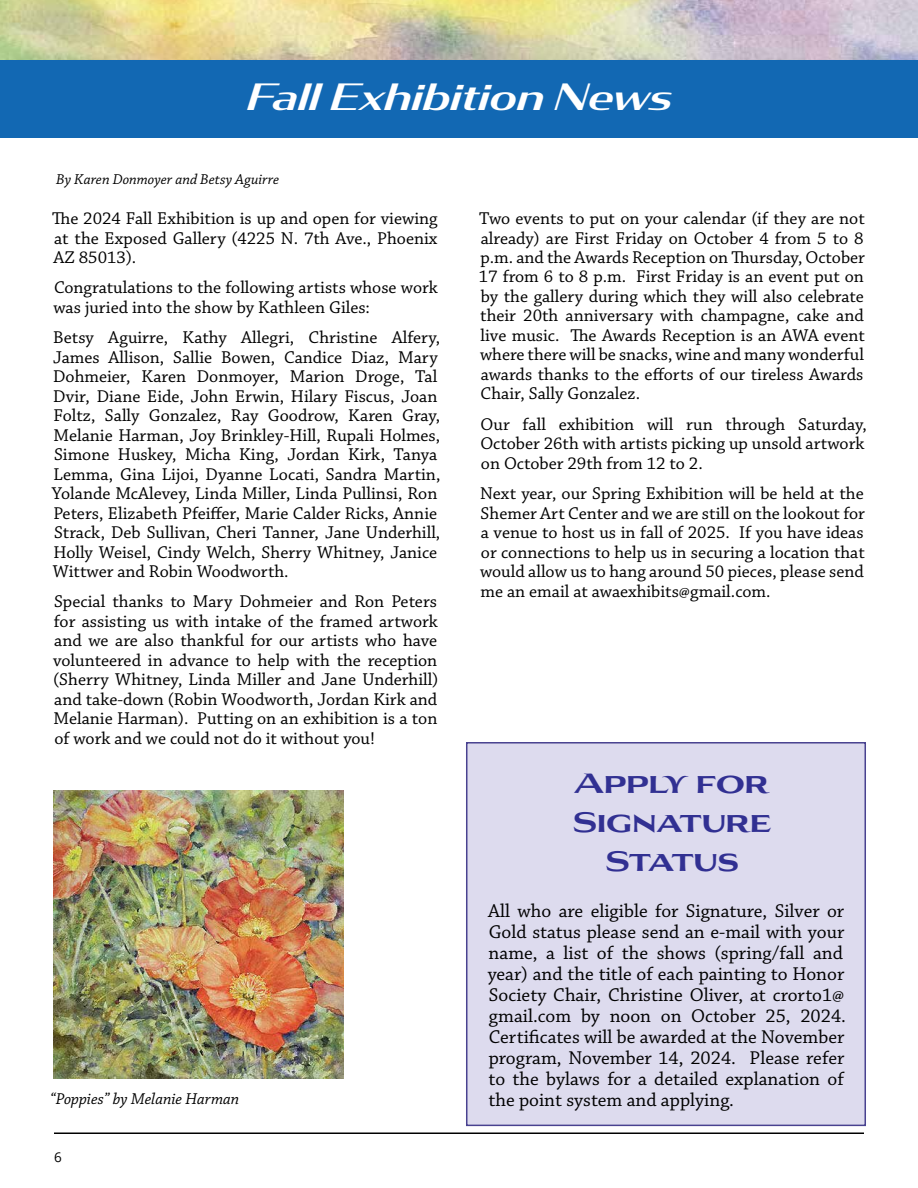
<style>
.page{position:relative;width:918px;height:1188px;background:#fff}
.page>*{position:absolute;margin:0;border:0;box-sizing:border-box;transform-origin:0 0}
.t1{font:italic 500 36px "Condor Wide";color:#fff}
.t2{font:700 27px/39px "Aviano Flare";color:#313092;text-align:center}
.t3{font:19.5px/21px "Chaparral Pro";color:#000}
.t4{font:18px/19.5px "Chaparral Pro";color:#000;text-align:justify}
.t5{font:italic 16.5px "Chaparral Pro";color:#000}
.t6{font:italic 15px "Chaparral Pro";color:#000}
.t7{font:13.5px "Open Sans";color:#000}
</style>
<div class="page">
<div style="left:466px;top:742px;width:400px;height:384px;background:#dddbee;border:2px solid #494290"></div>
<div style="left:0;top:55px;width:918px;height:83px;background:#1268b3"></div>
<img style="left:0;top:0;width:918px;height:59px">
<hr style="left:54px;top:1132px;width:810px;height:2px;background:#000">
<img style="left:54px;top:790px;width:289px;height:288px">
<h1 class="t1" style="left:248px;top:73px;width:427px">Fall Exhibition News</h1>
<p class="t6" style="left:56px;top:171px;width:224px">By Karen Donmoyer and Betsy Aguirre</p>
<p class="t4" style="left:52px;top:209px;width:387px">The 2024 Fall Exhibition is up and open for viewing at the Exposed Gallery (4225 N. 7th Ave., Phoenix AZ 85013).</p>
<p class="t4" style="left:53px;top:279px;width:386px">Congratulations to the following artists whose work was juried into the show by Kathleen Giles:</p>
<p class="t4" style="left:52px;top:329px;width:390px;text-align:left">Betsy Aguirre, Kathy Allegri, Christine Alfery, James Allison, Sallie Bowen, Candice Diaz, Mary Dohmeier, Karen Donmoyer, Marion Droge, Tal Dvir, Diane Eide, John Erwin, Hilary Fiscus, Joan Foltz, Sally Gonzalez, Ray Goodrow, Karen Gray, Melanie Harman, Joy Brinkley-Hill, Rupali Holmes, Simone Huskey, Micha King, Jordan Kirk, Tanya Lemma, Gina Lijoi, Dyanne Locati, Sandra Martin, Yolande McAlevey, Linda Miller, Linda Pullinsi, Ron Peters, Elizabeth Pfeiffer, Marie Calder Ricks, Annie Strack, Deb Sullivan, Cheri Tanner, Jane Underhill, Holly Weisel, Cindy Welch, Sherry Whitney, Janice Wittwer and Robin Woodworth.</p>
<p class="t4" style="left:53px;top:593px;width:387px">Special thanks to Mary Dohmeier and Ron Peters for assisting us with intake of the framed artwork and we are also thankful for our artists who have volunteered in advance to help with the reception (Sherry Whitney, Linda Miller and Jane Underhill) and take-down (Robin Woodworth, Jordan Kirk and Melanie Harman). Putting on an exhibition is a ton of work and we could not do it without you!</p>
<p class="t5" style="left:50px;top:1090px;width:191px">“Poppies” by Melanie Harman</p>
<p class="t7" style="left:54px;top:1147px;width:9px">6</p>
<p class="t4" style="left:479px;top:209px;width:388px">Two events to put on your calendar (if they are not already) are First Friday on October 4 from 5 to 8 p.m. and the Awards Reception on Thursday, October 17 from 6 to 8 p.m. First Friday is an event put on by the gallery during which they will also celebrate their 20th anniversary with champagne, cake and live music. The Awards Reception is an AWA event where there will be snacks, wine and many wonderful awards thanks to the efforts of our tireless Awards Chair, Sally Gonzalez.</p>
<p class="t4" style="left:480px;top:415px;width:388px;text-align:left">Our fall exhibition will run through Saturday,<br>October 26th with artists picking up unsold artwork on October 29th from 12 to 2.</p>
<p class="t4" style="left:480px;top:484px;width:386px">Next year, our Spring Exhibition will be held at the Shemer Art Center and we are still on the lookout for a venue to host us in fall of 2025. If you have ideas or connections to help us in securing a location that would allow us to hang around 50 pieces, please send me an email at awaexhibits@gmail.com.</p>
<h2 class="t2" style="left:573px;top:764px;width:200px">Apply for<br>Signature<br>Status</h2>
<p class="t3" style="left:488px;top:901px;width:360px">All who are eligible for Signature, Silver or Gold status please send an e-mail with your name, a list of the shows (spring/fall and year) and the title of each painting to Honor Society Chair, Christine Oliver, at crorto1@ gmail.com by noon on October 25, 2024.<br>Certificates will be awarded at the November program, November 14, 2024. Please refer to the bylaws for a detailed explanation of the point system and applying.</p>
</div>
